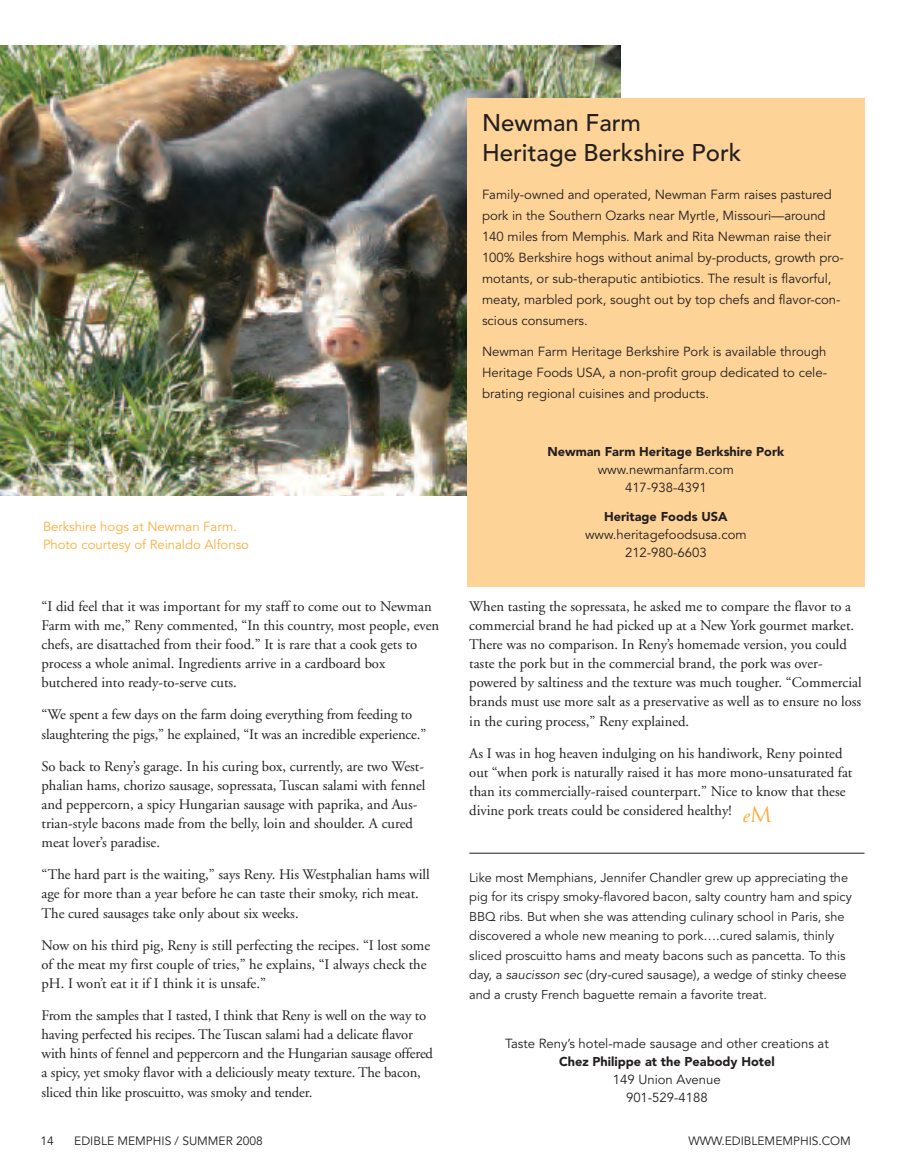
<style>
.page{position:relative;width:905px;height:1175px;background:#fff}
.page>*{position:absolute;margin:0;border:0;box-sizing:border-box;transform-origin:0 0}
.t1{font:500 24px/29.8px "Avenir";color:#231f20}
.t2{font:14.7px/19.2px "Adobe Garamond";color:#231f20}
.t3{font:13.2px/21px "Avenir";color:#231f20;text-align:center}
.t4{font:13.2px/18px "Avenir";color:#fbae3b}
.t5{font:12.75px/19.5px "Avenir";color:#231f20}
.t6{font:900 12.75px "Avenir";color:#231f20}
.t7{font:12px "Avenir";color:#231f20}
.s1{font-style:italic;font-size:21px;color:#fbae3b}
.s2{font-family:"Trajan";font-size:21px;color:#fbae3b}
.s3{font-style:italic}
</style>
<div class="page">
<img style="left:0;top:46px;width:621px;height:450px">
<div style="left:467px;top:98px;width:397px;height:488px;background:#fdd398"></div>
<hr style="left:469px;top:853px;width:395px;height:1px;background:#231f20">
<p class="t4" style="left:43px;top:518px;width:207px">Berkshire hogs at Newman Farm.<br>Photo courtesy of Reinaldo Alfonso</p>
<p class="t2" style="left:42px;top:598px;width:399px">“I did feel that it was important for my staff to come out to Newman Farm with me,” Reny commented, “In this country, most people, even chefs, are disattached from their food.” It is rare that a cook gets to process a whole animal. Ingredients arrive in a cardboard box butchered into ready-to-serve cuts.</p>
<p class="t2" style="left:42px;top:706px;width:386px">“We spent a few days on the farm doing everything from feeding to slaughtering the pigs,” he explained, “It was an incredible experience.”</p>
<p class="t2" style="left:42px;top:757px;width:385px">So back to Reny’s garage. In his curing box, currently, are two West&shy;phalian hams, chorizo sausage, sopressata, Tuscan salami with fennel and peppercorn, a spicy Hungarian sausage with paprika, and Aus&shy;trian-style bacons made from the belly, loin and shoulder. A cured meat lover’s paradise.</p>
<p class="t2" style="left:42px;top:866px;width:390px">“The hard part is the waiting,” says Reny. His Westphalian hams will age for more than a year before he can taste their smoky, rich meat.<br>The cured sausages take only about six weeks.</p>
<p class="t2" style="left:42px;top:936px;width:390px">Now on his third pig, Reny is still perfecting the recipes. “I lost some of the meat my first couple of tries,” he explains, “I always check the pH. I won’t eat it if I think it is unsafe.”</p>
<p class="t2" style="left:42px;top:1007px;width:393px">From the samples that I tasted, I think that Reny is well on the way to having perfected his recipes. The Tuscan salami had a delicate flavor with hints of fennel and peppercorn and the Hungarian sausage offered a spicy, yet smoky flavor with a deliciously meaty texture. The bacon, sliced thin like proscuitto, was smoky and tender.</p>
<h1 class="t1" style="left:482px;top:110px;width:261px">Newman Farm<br>Heritage Berkshire Pork</h1>
<p class="t3" style="left:482px;top:185px;width:363px;text-align:left">Family-owned and operated, Newman Farm raises pastured pork in the Southern Ozarks near Myrtle, Missouri—around 140 miles from Memphis. Mark and Rita Newman raise their 100% Berkshire hogs without animal by-products, growth pro&shy;motants, or sub-theraputic antibiotics. The result is flavorful, meaty, marbled pork, sought out by top chefs and flavor-con&shy;scious consumers.</p>
<p class="t3" style="left:482px;top:342px;width:346px;text-align:justify">Newman Farm Heritage Berkshire Pork is available through Heritage Foods USA, a non-profit group dedicated to cele&shy;brating regional cuisines and products.</p>
<p class="t6" style="left:547px;top:446px;width:238px">Newman Farm Heritage Berkshire Pork</p>
<p class="t3" style="left:597px;top:461px;width:138px;line-height:18px">www.newmanfarm.com<br>417-938-4391</p>
<p class="t6" style="left:604px;top:511px;width:125px">Heritage Foods USA</p>
<p class="t3" style="left:585px;top:526px;width:163px;line-height:18px">www.heritagefoodsusa.com<br>212-980-6603</p>
<p class="t2" style="left:469px;top:598px;width:394px">When tasting the sopressata, he asked me to compare the flavor to a commercial brand he had picked up at a New York gourmet market.<br>There was no comparison. In Reny’s homemade version, you could taste the pork but in the commercial brand, the pork was over&shy;powered by saltiness and the texture was much tougher. “Commercial brands must use more salt as a preservative as well as to ensure no loss in the curing process,” Reny explained.</p>
<p class="t2" style="left:469px;top:744px;width:385px">As I was in hog heaven indulging on his handiwork, Reny pointed out “when pork is naturally raised it has more mono-unsaturated fat than its commercially-raised counterpart.” Nice to know that these divine pork treats could be considered healthy! <span class="s1">e</span><span class="s2">M</span></p>
<p class="t5" style="left:469px;top:868px;width:384px">Like most Memphians, Jennifer Chandler grew up appreciating the pig for its crispy smoky-flavored bacon, salty country ham and spicy BBQ ribs. But when she was attending culinary school in Paris, she discovered a whole new meaning to pork….cured salamis, thinly sliced proscuitto hams and meaty bacons such as pancetta. To this day, a <span class="s3">saucisson sec</span> (dry-cured sausage), a wedge of stinky cheese and a crusty French baguette remain a favorite treat.</p>
<p class="t3" style="left:505px;top:1033px;width:325px">Taste Reny’s hotel-made sausage and other creations at</p>
<p class="t6" style="left:559px;top:1055px;width:217px">Chez Philippe at the Peabody Hotel</p>
<p class="t3" style="left:613px;top:1071px;width:109px;line-height:18px">149 Union Avenue<br>901-529-4188</p>
<p class="t7" style="left:40px;top:1135px;width:15px">14</p>
<p class="t7" style="left:74px;top:1135px;width:190px">EDIBLE MEMPHIS / SUMMER 2008</p>
<p class="t7" style="left:688px;top:1135px;width:164px">WWW.EDIBLEMEMPHIS.COM</p>
</div>
